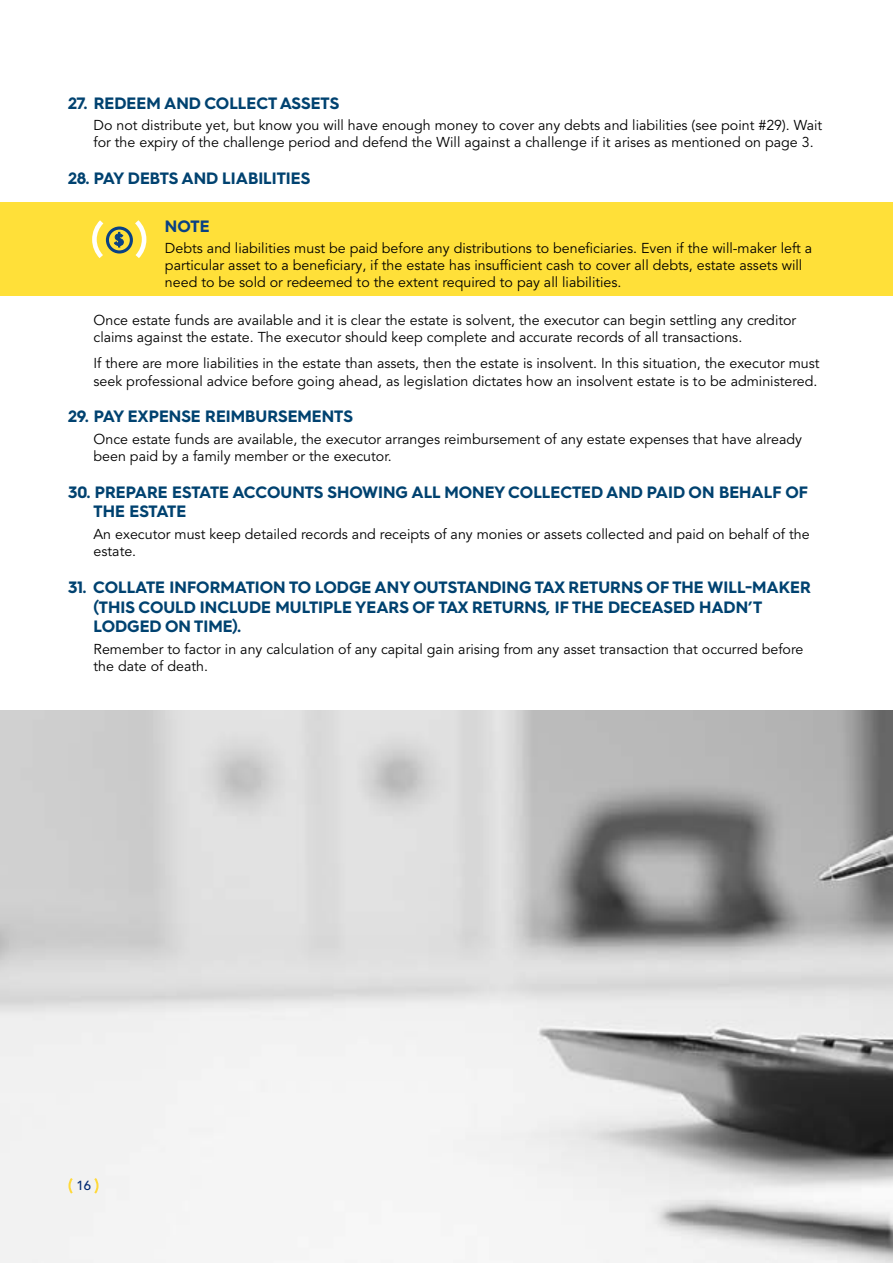
<style>
.page{position:relative;width:893px;height:1263px;background:#fff}
.page>*{position:absolute;margin:0;border:0;box-sizing:border-box;transform-origin:0 0}
.t1{font:700 16.5px/19.8px "Hurme Geometric Sans 4";color:#004270}
.t2{font:700 16.5px "Hurme Geometric Sans 4";color:#094184}
.t3{font:14.25px/17.1px "Avenir LT Pro";color:#000}
.t4{font:500 13.05px "Avenir LT Pro";color:#002871}
</style>
<div class="page">
<img style="left:0;top:710px;width:893px;height:553px">
<svg style="left:92px;top:1176px;width:8px;height:20px"></svg>
<svg style="left:67px;top:1176px;width:8px;height:20px"></svg>
<div style="left:0;top:202px;width:893px;height:94px;background:#ffe039"></div>
<svg style="left:92px;top:220px;width:55px;height:38px"></svg>
<div style="left:106px;top:226px;width:27px;height:28px;border:3px solid #094184;border-radius:50%"></div>
<p class="t1" style="left:68px;top:93px;width:273px">27. REDEEM AND COLLECT ASSETS</p>
<p class="t3" style="left:94px;top:117px;width:730px">Do not distribute yet, but know you will have enough money to cover any debts and liabilities (see point #29). Wait for the expiry of the challenge period and defend the Will against a challenge if it arises as mentioned on page 3.</p>
<p class="t1" style="left:68px;top:168px;width:244px">28. PAY DEBTS AND LIABILITIES</p>
<p class="t2" style="left:165px;top:214px;width:46px">NOTE</p>
<p class="t3" style="left:165px;top:240px;width:649px">Debts and liabilities must be paid before any distributions to beneficiaries. Even if the will-maker left a particular asset to a beneficiary, if the estate has insufficient cash to cover all debts, estate assets will need to be sold or redeemed to the extent required to pay all liabilities.</p>
<p class="t3" style="left:94px;top:312px;width:704px">Once estate funds are available and it is clear the estate is solvent, the executor can begin settling any creditor claims against the estate. The executor should keep complete and accurate records of all transactions.</p>
<p class="t3" style="left:94px;top:355px;width:728px;line-height:17.5px">If there are more liabilities in the estate than assets, then the estate is insolvent. In this situation, the executor must seek professional advice before going ahead, as legislation dictates how an insolvent estate is to be administered.</p>
<p class="t1" style="left:68px;top:406px;width:286px">29. PAY EXPENSE REIMBURSEMENTS</p>
<p class="t3" style="left:94px;top:431px;width:710px">Once estate funds are available, the executor arranges reimbursement of any estate expenses that have already been paid by a family member or the executor.</p>
<p class="t1" style="left:94px;top:482px;width:716px;text-indent:-26px">30. PREPARE ESTATE ACCOUNTS SHOWING ALL MONEY COLLECTED AND PAID ON BEHALF OF<br>THE ESTATE</p>
<p class="t3" style="left:94px;top:526px;width:718px">An executor must keep detailed records and receipts of any monies or assets collected and paid on behalf of the estate.</p>
<p class="t1" style="left:94px;top:577px;width:719px;text-indent:-26px">31. COLLATE INFORMATION TO LODGE ANY OUTSTANDING TAX RETURNS OF THE WILL-MAKER (THIS COULD INCLUDE MULTIPLE YEARS OF TAX RETURNS, IF THE DECEASED HADN’T<br>LODGED ON TIME).</p>
<p class="t3" style="left:94px;top:640px;width:711px">Remember to factor in any calculation of any capital gain arising from any asset transaction that occurred before the date of death.</p>
<p class="t4" style="left:77px;top:1177px;width:16px">16</p>
</div>
